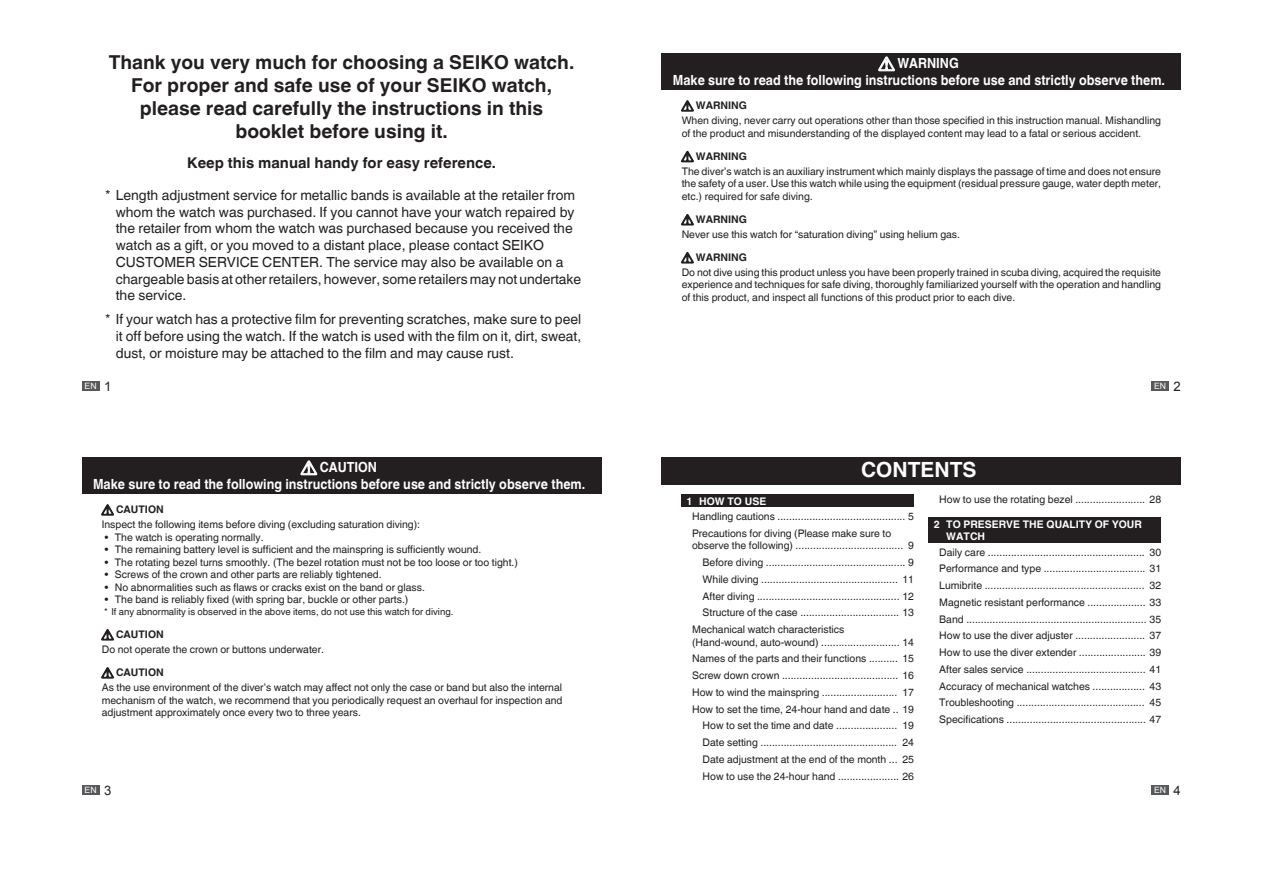
<style>
.page{position:relative;width:1263px;height:893px;background:#fff}
.page>*{position:absolute;margin:0;border:0;box-sizing:border-box;transform-origin:0 0}
.t1{font:700 20.85px "Helvetica World";color:#fff}
.t2{font:700 19.2px/23px "Helvetica World";color:#231f20;text-align:center}
.t3{font:700 14.85px "Helvetica World";color:#231f20}
.t4{font:13.95px/16.8px "Helvetica World";color:#231f20}
.t5{font:700 13.95px/16.8px "Helvetica World";color:#fff;text-align:center;scale:.9 1}
.t6{font:10.5px/16.8px "Helvetica World";color:#231f20}
.t7{font:700 10.5px/12.6px "Helvetica World";color:#fff}
.t8{font:9.6px "Helvetica World";color:#231f20}
.t9{font:8.7px "Arial";color:#fff}
.s1{font-size:13.05px;color:#231f20}
.s2{font-family:"Sanwacaution";font-weight:400}
.s3{font-family:"Sanwacaution"}
.s4{font-weight:700}
</style>
<div class="page">
<div style="left:82px;top:381px;width:17px;height:10px;background:#57585a"></div>
<div style="left:662px;top:53px;width:519px;height:37px;background:#231f20"></div>
<svg style="left:878px;top:57px;width:17px;height:14px"></svg>
<svg style="left:681px;top:100px;width:12px;height:11px"></svg>
<svg style="left:681px;top:151px;width:12px;height:11px"></svg>
<svg style="left:681px;top:214px;width:12px;height:11px"></svg>
<svg style="left:681px;top:252px;width:12px;height:11px"></svg>
<div style="left:1152px;top:381px;width:17px;height:10px;background:#57585a"></div>
<div style="left:82px;top:457px;width:519px;height:37px;background:#231f20"></div>
<svg style="left:301px;top:461px;width:16px;height:14px"></svg>
<svg style="left:101px;top:504px;width:13px;height:11px"></svg>
<svg style="left:101px;top:629px;width:13px;height:11px"></svg>
<svg style="left:101px;top:667px;width:13px;height:11px"></svg>
<div style="left:82px;top:785px;width:17px;height:10px;background:#57585a"></div>
<div style="left:662px;top:457px;width:519px;height:28px;background:#231f20"></div>
<div style="left:682px;top:494px;width:232px;height:13px;background:#231f20"></div>
<div style="left:929px;top:517px;width:232px;height:26px;background:#231f20"></div>
<div style="left:1152px;top:785px;width:17px;height:10px;background:#57585a"></div>
<h2 class="t2" style="left:109px;top:51px;width:467px">Thank you very much for choosing a SEIKO watch.<br>For proper and safe use of your SEIKO watch, please read carefully the instructions in this booklet before using it.</h2>
<h3 class="t3" style="left:187px;top:154px;width:310px">Keep this manual handy for easy reference.</h3>
<p class="t4" style="left:116px;top:187px;width:467px;text-indent:-11px">* Length adjustment service for metallic bands is available at the retailer from whom the watch was purchased. If you cannot have your watch repaired by the retailer from whom the watch was purchased because you received the watch as a gift, or you moved to a distant place, please contact SEIKO CUSTOMER SERVICE CENTER. The service may also be available on a chargeable basis at other retailers, however, some retailers may not undertake the service.</p>
<h3 class="t4" style="left:116px;top:311px;width:467px;text-align:justify;text-indent:-11px">* If your watch has a protective film for preventing scratches, make sure to peel it off before using the watch. If the watch is used with the film on it, dirt, sweat, dust, or moisture may be attached to the film and may cause rust.</h3>
<p class="t9" style="left:85px;top:381px;width:28px">EN <span class="s1">1</span></p>
<h3 class="t5" style="left:93px;top:459px;width:548px"><span class="s2">b</span> CAUTION<br>Make sure to read the following instructions before use and strictly observe them.</h3>
<p class="t6" style="left:102px;top:502px;width:320px;line-height:15px"><span class="s3">b</span> <span class="s4">CAUTION<br></span>Inspect the following items before diving (excluding saturation diving):</p>
<p class="t6" style="left:104px;top:529px;width:161px">• The watch is operating normally.</p>
<p class="t6" style="left:104px;top:541px;width:379px">• The remaining battery level is sufficient and the mainspring is sufficiently wound.</p>
<p class="t6" style="left:104px;top:554px;width:415px">• The rotating bezel turns smoothly. (The bezel rotation must not be too loose or too tight.)</p>
<p class="t6" style="left:104px;top:566px;width:279px">• Screws of the crown and other parts are reliably tightened.</p>
<p class="t6" style="left:104px;top:579px;width:322px">• No abnormalities such as flaws or cracks exist on the band or glass.</p>
<p class="t6" style="left:104px;top:591px;width:305px">• The band is reliably fixed (with spring bar, buckle or other parts.)</p>
<p class="t8" style="left:104px;top:606px;width:351px">* If any abnormality is observed in the above items, do not use this watch for diving.</p>
<p class="t6" style="left:102px;top:627px;width:224px;line-height:15px"><span class="s3">b</span> <span class="s4">CAUTION<br></span>Do not operate the crown or buttons underwater.</p>
<p class="t6" style="left:102px;top:665px;width:462px;line-height:15px"><span class="s3">b</span> <span class="s4">CAUTION<br></span>As the use environment of the diver’s watch may affect not only the case or band but also the internal</p>
<p class="t6" style="left:102px;top:694px;width:462px;line-height:12.6px">mechanism of the watch, we recommend that you periodically request an overhaul for inspection and adjustment approximately once every two to three years.</p>
<p class="t9" style="left:85px;top:784px;width:28px">EN <span class="s1">3</span></p>
<h3 class="t5" style="left:673px;top:55px;width:548px"><span class="s2">b</span> WARNING<br>Make sure to read the following instructions before use and strictly observe them.</h3>
<p class="t6" style="left:682px;top:98px;width:481px;line-height:15px"><span class="s3">b</span> <span class="s4">WARNING<br></span>When diving, never carry out operations other than those specified in this instruction manual. Mishandling</p>
<p class="t6" style="left:682px;top:121px;width:461px;line-height:23.1px">of the product and misunderstanding of the displayed content may lead to a fatal or serious accident. <span class="s3">b</span> <span class="s4">WARNING</span></p>
<p class="t6" style="left:682px;top:165px;width:481px;line-height:12.6px;text-align:justify">The diver’s watch is an auxiliary instrument which mainly displays the passage of time and does not ensure the safety of a user. Use this watch while using the equipment (residual pressure gauge, water depth meter, etc.) required for safe diving.</p>
<p class="t6" style="left:682px;top:212px;width:280px;line-height:15px"><span class="s3">b</span> <span class="s4">WARNING<br></span>Never use this watch for “saturation diving” using helium gas.</p>
<p class="t6" style="left:682px;top:250px;width:481px;line-height:15px"><span class="s3">b</span> <span class="s4">WARNING<br></span>Do not dive using this product unless you have been properly trained in scuba diving, acquired the requisite</p>
<p class="t6" style="left:682px;top:279px;width:481px;line-height:12.6px">experience and techniques for safe diving, thoroughly familiarized yourself with the operation and handling of this product, and inspect all functions of this product prior to each dive.</p>
<h1 class="t1" style="left:861px;top:458px;width:117px">CONTENTS</h1>
<p class="t9" style="left:1154px;top:381px;width:28px">EN <span class="s1">2</span></p>
<p class="t7" style="left:687px;top:495px;width:81px">1 HOW TO USE</p>
<p class="t6" style="left:692px;top:508px;width:223px">Handling cautions ............................................ 5<br>Precautions for diving (Please make sure to</p>
<p class="t6" style="left:692px;top:537px;width:223px">observe the following) ..................................... 9</p>
<p class="t6" style="left:703px;top:554px;width:213px">Before diving ................................................ 9</p>
<p class="t6" style="left:703px;top:571px;width:213px">While diving ............................................... 11</p>
<p class="t6" style="left:703px;top:587px;width:213px">After diving ................................................. 12</p>
<p class="t6" style="left:703px;top:604px;width:213px">Structure of the case .................................. 13</p>
<p class="t6" style="left:692px;top:621px;width:154px">Mechanical watch characteristics</p>
<p class="t6" style="left:692px;top:634px;width:223px;text-align:right">(Hand-wound, auto-wound) ........................... 14<br>Names of the parts and their functions .......... 15<br>Screw down crown ........................................ 16<br>How to wind the mainspring .......................... 17<br>How to set the time, 24-hour hand and date .. 19<br>How to set the time and date ..................... 19<br>Date setting ............................................... 24<br>Date adjustment at the end of the month ... 25<br>How to use the 24-hour hand ..................... 26</p>
<p class="t6" style="left:939px;top:491px;width:223px">How to use the rotating bezel ........................ 28</p>
<p class="t7" style="left:946px;top:518px;width:197px;text-indent:-13px">2 TO PRESERVE THE QUALITY OF YOUR<br>WATCH</p>
<p class="t6" style="left:939px;top:544px;width:223px;text-align:justify">Daily care ...................................................... 30<br>Performance and type ................................... 31<br>Lumibrite ....................................................... 32<br>Magnetic resistant performance .................... 33<br>Band .............................................................. 35<br>How to use the diver adjuster ........................ 37<br>How to use the diver extender ....................... 39<br>After sales service ......................................... 41<br>Accuracy of mechanical watches .................. 43<br>Troubleshooting ............................................ 45<br>Specifications ................................................ 47</p>
<p class="t9" style="left:1154px;top:784px;width:28px">EN <span class="s1">4</span></p>
</div>
